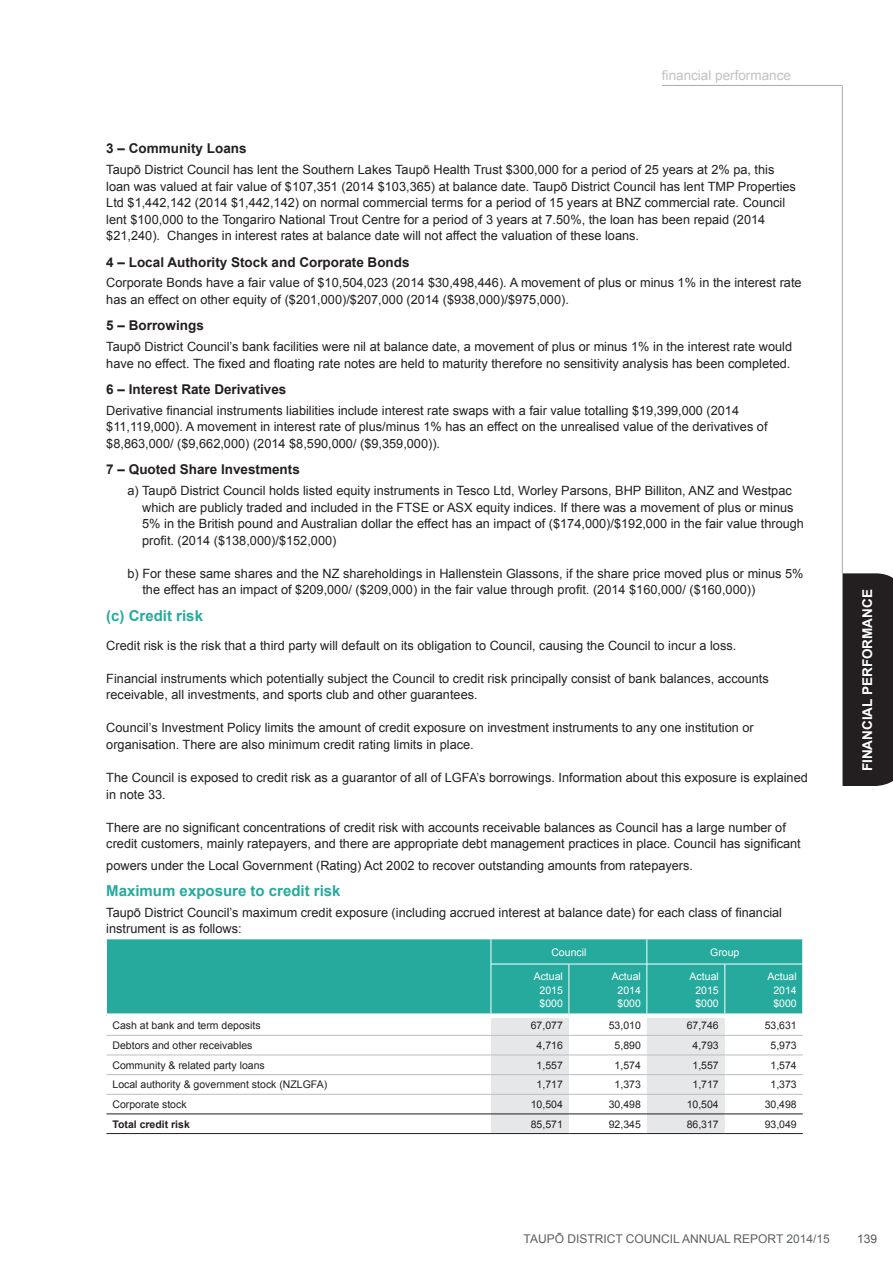
<style>
.page{position:relative;width:893px;height:1263px;background:#fff}
.page>*{position:absolute;margin:0;border:0;box-sizing:border-box;transform-origin:0 0}
.Heading_4{font:700 15px "Arial";color:#25aa9d}
.Heading_4-2{font:700 13.5px "Arial";color:#231f20}
.t1{font:700 13.5px "Arial";color:#fff}
.t2{font:13.5px "Arial";color:#c1c2c4}
.t3{font:12.75px/16.5px "Arial";color:#231f20}
.t4{font:12px "Arial";color:#5f5f62}
.t5{font:12px "Arial";color:#57585a}
.t6{font:10.5px "Arial";color:#231f20}
.t7{font:10.5px "Arial";color:#fff}
.t8{font:700 10.5px "Arial";color:#231f20}
.s1{color:#606465}
</style>
<div class="page">
<hr style="left:842px;top:86px;width:1px;height:487px;background:#a8a9ad">
<div style="left:842px;top:573px;width:51px;height:213px;background:#231f20"></div>
<hr style="left:662px;top:85px;width:180px;height:1px;background:#a8a9ad">
<div style="left:107px;top:939px;width:695px;height:74px;background:#25aa9d"></div>
<svg style="left:491px;top:1018px;width:234px;height:115px"></svg>
<svg style="left:491px;top:939px;width:1px;height:25px"></svg>
<svg style="left:802px;top:939px;width:1px;height:25px"></svg>
<hr style="left:491px;top:964px;width:1px;height:49px;background:#fff">
<hr style="left:106px;top:1035px;width:385px;height:1px;background:#bcbdc0">
<hr style="left:491px;top:1035px;width:78px;height:1px;background:#bcbdc0">
<hr style="left:569px;top:1035px;width:78px;height:1px;background:#bcbdc0">
<hr style="left:647px;top:1035px;width:78px;height:1px;background:#bcbdc0">
<hr style="left:725px;top:1035px;width:78px;height:1px;background:#bcbdc0">
<hr style="left:106px;top:1055px;width:385px;height:1px;background:#bcbdc0">
<hr style="left:491px;top:1055px;width:78px;height:1px;background:#bcbdc0">
<hr style="left:569px;top:1055px;width:78px;height:1px;background:#bcbdc0">
<hr style="left:647px;top:1055px;width:78px;height:1px;background:#bcbdc0">
<hr style="left:725px;top:1055px;width:78px;height:1px;background:#bcbdc0">
<hr style="left:106px;top:1074px;width:385px;height:1px;background:#bcbdc0">
<hr style="left:491px;top:1074px;width:78px;height:1px;background:#bcbdc0">
<hr style="left:569px;top:1074px;width:78px;height:1px;background:#bcbdc0">
<hr style="left:647px;top:1074px;width:78px;height:1px;background:#bcbdc0">
<hr style="left:725px;top:1074px;width:78px;height:1px;background:#bcbdc0">
<hr style="left:106px;top:1094px;width:385px;height:1px;background:#bcbdc0">
<hr style="left:491px;top:1094px;width:78px;height:1px;background:#bcbdc0">
<hr style="left:569px;top:1094px;width:78px;height:1px;background:#bcbdc0">
<hr style="left:647px;top:1094px;width:78px;height:1px;background:#bcbdc0">
<hr style="left:725px;top:1094px;width:78px;height:1px;background:#bcbdc0">
<svg style="left:647px;top:939px;width:1px;height:25px"></svg>
<hr style="left:491px;top:964px;width:78px;height:1px;background:#fff">
<hr style="left:569px;top:964px;width:78px;height:1px;background:#fff">
<hr style="left:647px;top:964px;width:78px;height:1px;background:#fff">
<hr style="left:725px;top:964px;width:78px;height:1px;background:#fff">
<hr style="left:569px;top:964px;width:1px;height:49px;background:#fff">
<hr style="left:647px;top:964px;width:1px;height:49px;background:#fff">
<hr style="left:106px;top:1114px;width:385px;height:1px;background:#231f20">
<hr style="left:491px;top:1114px;width:78px;height:1px;background:#231f20">
<hr style="left:569px;top:1114px;width:78px;height:1px;background:#231f20">
<hr style="left:647px;top:1114px;width:78px;height:1px;background:#231f20">
<hr style="left:725px;top:1114px;width:78px;height:1px;background:#231f20">
<hr style="left:106px;top:1133px;width:385px;height:1px;background:#231f20">
<hr style="left:491px;top:1133px;width:78px;height:1px;background:#231f20">
<hr style="left:569px;top:1133px;width:78px;height:1px;background:#231f20">
<hr style="left:647px;top:1133px;width:78px;height:1px;background:#231f20">
<hr style="left:725px;top:1133px;width:78px;height:1px;background:#231f20">
<hr style="left:725px;top:964px;width:1px;height:49px;background:#fff">
<p class="t2" style="left:662px;top:66px;width:131px">financial performance</p>
<p class="Heading_4-2" style="left:106px;top:140px;width:142px">3 – Community Loans</p>
<p class="t3" style="left:106px;top:162px;width:691px">Taupō District Council has lent the Southern Lakes Taupō Health Trust $300,000 for a period of 25 years at 2% pa, this loan was valued at fair value of $107,351 (2014 $103,365) at balance date. Taupō District Council has lent TMP Properties Ltd $1,442,142 (2014 $1,442,142) on normal commercial terms for a period of 15 years at BNZ commercial rate. Council lent $100,000 to the Tongariro National Trout Centre for a period of 3 years at 7.50%, the loan has been repaid (2014 $21,240). Changes in interest rates at balance date will not affect the valuation of these loans.</p>
<p class="Heading_4-2" style="left:106px;top:253px;width:305px">4 – Local Authority Stock and Corporate Bonds</p>
<p class="t3" style="left:106px;top:275px;width:697px">Corporate Bonds have a fair value of $10,504,023 (2014 $30,498,446). A movement of plus or minus 1% in the interest rate has an effect on other equity of ($201,000)/$207,000 (2014 ($938,000)/$975,000).</p>
<p class="Heading_4-2" style="left:106px;top:317px;width:99px">5 – Borrowings</p>
<p class="t3" style="left:106px;top:339px;width:687px">Taupō District Council’s bank facilities were nil at balance date, a movement of plus or minus 1% in the interest rate would have no effect. The fixed and floating rate notes are held to maturity therefore no sensitivity analysis has been completed.</p>
<p class="Heading_4-2" style="left:106px;top:380px;width:182px">6 – Interest Rate Derivatives</p>
<p class="t3" style="left:106px;top:402px;width:663px">Derivative financial instruments liabilities include interest rate swaps with a fair value totalling $19,399,000 (2014 $11,119,000). A movement in interest rate of plus/minus 1% has an effect on the unrealised value of the derivatives of $8,863,000/ ($9,662,000) (2014 $8,590,000/ ($9,359,000)).</p>
<p class="Heading_4-2" style="left:106px;top:461px;width:195px">7 – Quoted Share Investments</p>
<p class="t3" style="left:142px;top:483px;width:663px;text-indent:-15px">a) Taupō District Council holds listed equity instruments in Tesco Ltd, Worley Parsons, BHP Billiton, ANZ and Westpac which are publicly traded and included in the FTSE or ASX equity indices. If there was a movement of plus or minus 5% in the British pound and Australian dollar the effect has an impact of ($174,000)/$192,000 in the fair value through profit. (2014 ($138,000)/$152,000)</p>
<p class="t3" style="left:142px;top:565px;width:663px;text-indent:-15px">b) For these same shares and the NZ shareholdings in Hallenstein Glassons, if the share price moved plus or minus 5% the effect has an impact of $209,000/ ($209,000) in the fair value through profit. (2014 $160,000/ ($160,000))</p>
<p class="Heading_4" style="left:106px;top:605px;width:98px">(c) Credit risk</p>
<p class="t3" style="left:106px;top:637px;width:631px">Credit risk is the risk that a third party will default on its obligation to Council, causing the Council to incur a loss.</p>
<p class="t3" style="left:106px;top:670px;width:664px">Financial instruments which potentially subject the Council to credit risk principally consist of bank balances, accounts receivable, all investments, and sports club and other guarantees.</p>
<p class="t3" style="left:106px;top:720px;width:649px">Council’s Investment Policy limits the amount of credit exposure on investment instruments to any one institution or organisation. There are also minimum credit rating limits in place.</p>
<p class="t3" style="left:106px;top:769px;width:703px">The Council is exposed to credit risk as a guarantor of all of LGFA’s borrowings. Information about this exposure is explained in note 33.</p>
<p class="t3" style="left:106px;top:819px;width:696px">There are no significant concentrations of credit risk with accounts receivable balances as Council has a large number of credit customers, mainly ratepayers, and there are appropriate debt management practices in place. Council has significant</p>
<p class="t3" style="left:106px;top:857px;width:588px">powers under the Local Government (Rating) Act 2002 to recover outstanding amounts from ratepayers.</p>
<p class="Heading_4" style="left:106px;top:881px;width:236px">Maximum exposure to credit risk</p>
<p class="t3" style="left:106px;top:904px;width:677px">Taupō District Council’s maximum credit exposure (including accrued interest at balance date) for each class of financial instrument is as follows:</p>
<p class="t7" style="left:551px;top:945px;width:37px">Council</p>
<p class="t7" style="left:710px;top:945px;width:31px">Group</p>
<p class="t7" style="left:534px;top:969px;width:31px">Actual</p>
<p class="t7" style="left:540px;top:983px;width:25px">2015</p>
<p class="t7" style="left:540px;top:996px;width:25px">$000</p>
<p class="t7" style="left:612px;top:969px;width:31px">Actual</p>
<p class="t7" style="left:617px;top:983px;width:25px">2014</p>
<p class="t7" style="left:617px;top:996px;width:25px">$000</p>
<p class="t7" style="left:690px;top:969px;width:31px">Actual</p>
<p class="t7" style="left:695px;top:983px;width:25px">2015</p>
<p class="t7" style="left:695px;top:996px;width:25px">$000</p>
<p class="t7" style="left:768px;top:969px;width:31px">Actual</p>
<p class="t7" style="left:773px;top:983px;width:25px">2014</p>
<p class="t7" style="left:773px;top:996px;width:25px">$000</p>
<p class="t6" style="left:112px;top:1019px;width:150px">Cash at bank and term deposits</p>
<p class="t6" style="left:531px;top:1019px;width:34px">67,077</p>
<p class="t6" style="left:609px;top:1019px;width:34px">53,010</p>
<p class="t6" style="left:687px;top:1019px;width:34px">67,746</p>
<p class="t6" style="left:765px;top:1019px;width:34px">53,631</p>
<p class="t6" style="left:112px;top:1038px;width:142px">Debtors and other receivables</p>
<p class="t6" style="left:537px;top:1038px;width:28px">4,716</p>
<p class="t6" style="left:615px;top:1038px;width:28px">5,890</p>
<p class="t6" style="left:692px;top:1038px;width:28px">4,793</p>
<p class="t6" style="left:770px;top:1038px;width:28px">5,973</p>
<p class="t6" style="left:112px;top:1058px;width:154px">Community &amp; related party loans</p>
<p class="t6" style="left:537px;top:1058px;width:28px">1,557</p>
<p class="t6" style="left:615px;top:1058px;width:28px">1,574</p>
<p class="t6" style="left:692px;top:1058px;width:28px">1,557</p>
<p class="t6" style="left:770px;top:1058px;width:28px">1,574</p>
<p class="t6" style="left:112px;top:1078px;width:216px">Local authority &amp; government stock (NZLGFA)</p>
<p class="t6" style="left:537px;top:1078px;width:28px">1,717</p>
<p class="t6" style="left:615px;top:1078px;width:28px">1,373</p>
<p class="t6" style="left:692px;top:1078px;width:28px">1,717</p>
<p class="t6" style="left:770px;top:1078px;width:28px">1,373</p>
<p class="t6" style="left:112px;top:1097px;width:76px">Corporate stock</p>
<p class="t6" style="left:531px;top:1097px;width:34px">10,504</p>
<p class="t6" style="left:609px;top:1097px;width:34px">30,498</p>
<p class="t6" style="left:687px;top:1097px;width:34px">10,504</p>
<p class="t6" style="left:765px;top:1097px;width:34px">30,498</p>
<p class="t8" style="left:112px;top:1117px;width:79px">Total credit risk</p>
<p class="t6" style="left:531px;top:1117px;width:34px">85,571</p>
<p class="t6" style="left:609px;top:1117px;width:34px">92,345</p>
<p class="t6" style="left:687px;top:1117px;width:34px">86,317</p>
<p class="t6" style="left:765px;top:1117px;width:34px">93,049</p>
<p class="t1" style="left:858px;top:771px;width:183px;rotate:-90deg">FINANCIAL PERFORMANCE</p>
<p class="t4" style="left:524px;top:1231px;width:308px">TAUPŌ DISTRICT COUNCIL ANNUAL REPORT <span class="s1">2014/15</span></p>
<p class="t5" style="left:857px;top:1231px;width:22px">139</p>
</div>
